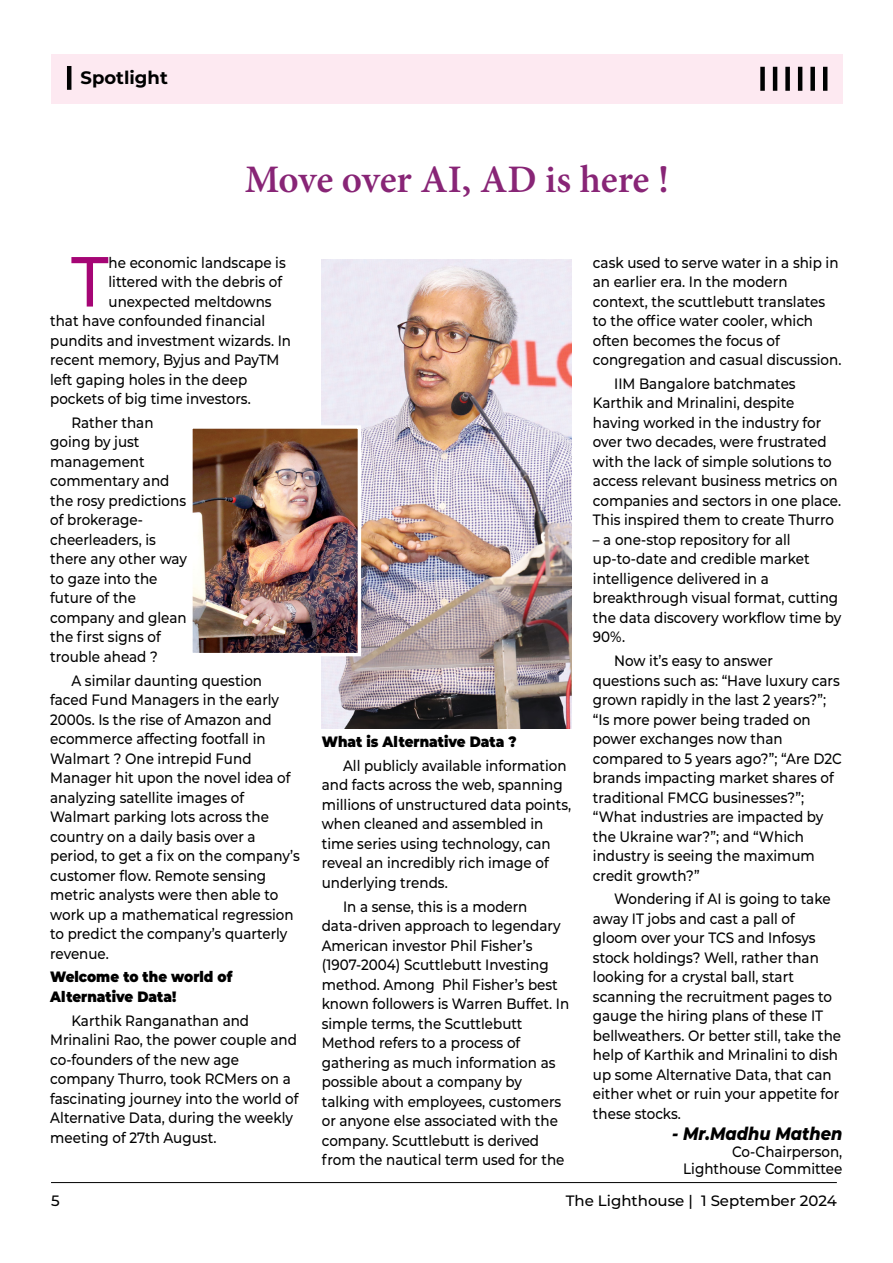
<style>
.page{position:relative;width:893px;height:1263px;background:#fff}
.page>*{position:absolute;margin:0;border:0;box-sizing:border-box;transform-origin:0 0}
.t1{font:500 70.65px "Montserrat";color:#a50575;scale:.9 1}
.t2{font:600 39px "Minion Pro";letter-spacing:-.005em;color:#882576}
.t3{font:italic 800 18px "Montserrat";color:#000;scale:.9 1}
.t4{font:700 18px "Montserrat";color:#000}
.t5{font:500 15px/19.5px "Montserrat";color:#000;scale:.9 1}
.t6{font:900 15px/19.5px "Montserrat";color:#000;scale:.9 1}
.t7{font:500 15px "Montserrat";color:#000}
</style>
<div class="page">
<hr style="left:51px;top:1182px;width:786px;height:1px;background:#000">
<div style="left:51px;top:54px;width:791px;height:50px;background:#fde9f1"></div>
<hr style="left:67px;top:66px;width:4px;height:24px;background:#000101">
<div style="left:760px;top:67px;width:5px;height:24px;background:#000101"></div>
<hr style="left:773px;top:67px;width:4px;height:24px;background:#000101">
<div style="left:785px;top:67px;width:5px;height:24px;background:#000101"></div>
<hr style="left:798px;top:67px;width:4px;height:24px;background:#000101">
<div style="left:810px;top:67px;width:5px;height:24px;background:#000101"></div>
<hr style="left:823px;top:67px;width:4px;height:24px;background:#000101">
<img style="left:322px;top:260px;width:249px;height:468px">
<img style="left:193px;top:429px;width:164px;height:223px">
<div style="left:189px;top:425px;width:172px;height:231px;border:3px solid #fff"></div>
<p class="t4" style="left:81px;top:64px;width:89px">Spotlight</p>
<h2 class="t2" style="left:245px;top:153px;width:426px">Move over AI, AD is here !</h2>
<h1 class="t1" style="left:71px;top:232px;width:43px">T</h1>
<p class="t5" style="left:109px;top:252px;width:198px">he economic landscape is</p>
<p class="t5" style="left:109px;top:271px;width:194px">littered with the debris of</p>
<p class="t5" style="left:109px;top:291px;width:183px">unexpected meltdowns</p>
<p class="t5" style="left:50px;top:310px;width:241px">that have confounded financial</p>
<p class="t5" style="left:50px;top:330px;width:269px">pundits and investment wizards. In</p>
<p class="t5" style="left:50px;top:349px;width:256px">recent memory, Byjus and PayTM</p>
<p class="t5" style="left:50px;top:369px;width:220px">left gaping holes in the deep</p>
<p class="t5" style="left:50px;top:388px;width:224px">pockets of big time investors.</p>
<p class="t5" style="left:50px;top:412px;width:154px;text-indent:21px">Rather than going by just management commentary and the rosy predictions of brokerage&shy;cheerleaders, is there any other way to gaze into the future of the company and glean the first signs of trouble ahead ?</p>
<p class="t5" style="left:50px;top:670px;width:279px;text-indent:21px">A similar daunting question faced Fund Managers in the early<br>2000s. Is the rise of Amazon and ecommerce affecting footfall in<br>Walmart ? One intrepid Fund<br>Manager hit upon the novel idea of analyzing satellite images of<br>Walmart parking lots across the country on a daily basis over a period, to get a fix on the company’s customer flow. Remote sensing metric analysts were then able to work up a mathematical regression to predict the company’s quarterly revenue.</p>
<p class="t6" style="left:50px;top:966px;width:204px">Welcome to the world of<br>Alternative Data!</p>
<p class="t5" style="left:50px;top:1010px;width:277px;text-indent:21px">Karthik Ranganathan and<br>Mrinalini Rao, the power couple and co-founders of the new age company Thurro, took RCMers on a fascinating journey into the world of<br>Alternative Data, during the weekly meeting of 27th August.</p>
<p class="t6" style="left:322px;top:731px;width:218px">What is Alternative Data ?</p>
<p class="t5" style="left:322px;top:755px;width:279px;text-indent:21px">All publicly available information and facts across the web, spanning millions of unstructured data points, when cleaned and assembled in time series using technology, can reveal an incredibly rich image of underlying trends.</p>
<p class="t5" style="left:322px;top:896px;width:276px;text-indent:21px">In a sense, this is a modern data-driven approach to legendary<br>American investor Phil Fisher’s (1907-2004) Scuttlebutt Investing method. Among Phil Fisher’s best known followers is Warren Buffet. In simple terms, the Scuttlebutt<br>Method refers to a process of gathering as much information as possible about a company by talking with employees, customers or anyone else associated with the company. Scuttlebutt is derived from the nautical term used for the</p>
<p class="t5" style="left:593px;top:252px;width:278px">cask used to serve water in a ship in an earlier era. In the modern context, the scuttlebutt translates to the office water cooler, which often becomes the focus of congregation and casual discussion.</p>
<p class="t5" style="left:593px;top:373px;width:277px;text-indent:21px">IIM Bangalore batchmates Karthik and Mrinalini, despite having worked in the industry for over two decades, were frustrated with the lack of simple solutions to access relevant business metrics on companies and sectors in one place.<br>This inspired them to create Thurro</p>
<p class="t5" style="left:593px;top:529px;width:278px">– a one-stop repository for all up-to-date and credible market intelligence delivered in a breakthrough visual format, cutting the data discovery workflow time by<br>90%.</p>
<p class="t5" style="left:593px;top:650px;width:278px;text-indent:21px">Now it’s easy to answer questions such as: “Have luxury cars grown rapidly in the last 2 years?”; “Is more power being traded on power exchanges now than compared to 5 years ago?”; “Are D2C brands impacting market shares of traditional FMCG businesses?”; “What industries are impacted by the Ukraine war?”; and “Which industry is seeing the maximum credit growth?”</p>
<p class="t5" style="left:593px;top:889px;width:277px;text-indent:21px">Wondering if AI is going to take away IT jobs and cast a pall of gloom over your TCS and Infosys stock holdings? Well, rather than looking for a crystal ball, start scanning the recruitment pages to gauge the hiring plans of these IT bellweathers. Or better still, take the help of Karthik and Mrinalini to dish up some Alternative Data, that can either whet or ruin your appetite for these stocks.</p>
<p class="t3" style="left:672px;top:1120px;width:191px">- Mr.Madhu Mathen</p>
<p class="t5" style="left:683px;top:1143px;width:178px;line-height:16.5px;text-align:right">Co-Chairperson,<br>Lighthouse Committee</p>
<p class="t7" style="left:51px;top:1190px;width:10px">5</p>
<p class="t7" style="left:566px;top:1190px;width:273px">The Lighthouse | 1 September 2024</p>
</div>
